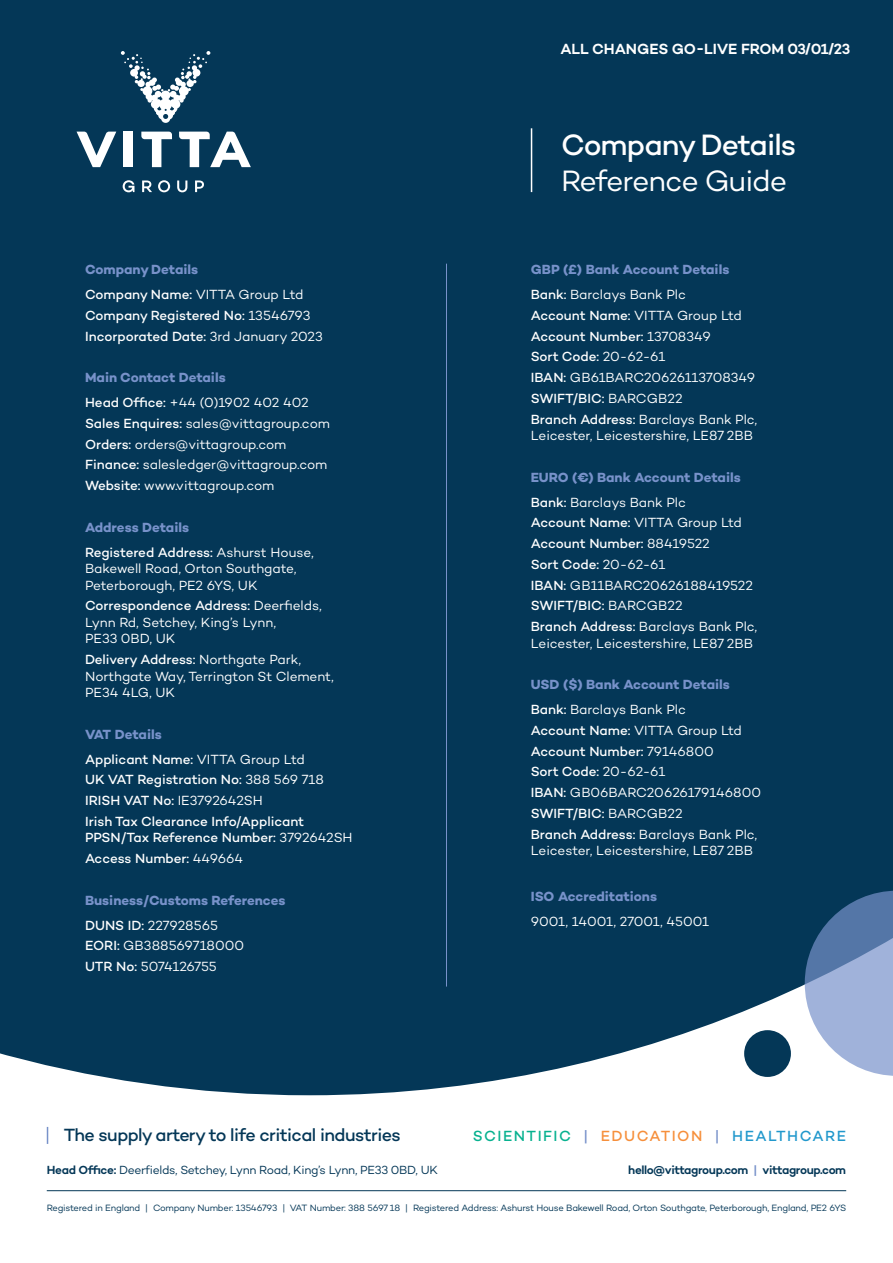
<style>
.page{position:relative;width:893px;height:1263px;background:#043757}
.page>*{position:absolute;margin:0;border:0;box-sizing:border-box;transform-origin:0 0}
.t1{font:500 30px/36px "Campton";letter-spacing:-.03em;color:#fff}
.t2{font:500 18px "Campton";letter-spacing:-.03em;color:#043757}
.t3{font:500 15px "Campton";letter-spacing:.1em;color:#07b18f}
.t4{font:600 15px "Campton";letter-spacing:-.005em;color:#fff}
.t5{font:13.5px/16.5px "Campton";letter-spacing:-.005em;color:#fff}
.t6{font:500 13.5px/16.5px "Campton";color:#fff}
.t7{font:700 13.5px "Campton";color:#7892ca}
.t8{font:12px "Campton";letter-spacing:-.025em;color:#043757}
.t9{font:600 12px "Campton";letter-spacing:-.03em;color:#043757}
.t10{font:9.3px "Campton";letter-spacing:-.025em;color:#043757}
.s1{font-weight:500}
.s2{font-weight:400}
.s3{color:#7892ca}
.s4{color:#f68f3b}
.s5{color:#2198cc}
.s6{font-weight:600}
</style>
<div class="page">
<svg style="left:0;top:890px;width:893px;height:373px;fill:#fff"></svg>
<svg style="left:123px;top:180px;width:11px;height:12px"></svg>
<svg style="left:142px;top:180px;width:10px;height:12px"></svg>
<svg style="left:158px;top:180px;width:12px;height:12px"></svg>
<svg style="left:177px;top:180px;width:10px;height:12px"></svg>
<svg style="left:195px;top:180px;width:9px;height:12px"></svg>
<svg style="left:77px;top:132px;width:39px;height:35px"></svg>
<div style="left:124px;top:132px;width:9px;height:35px;background:#fff"></div>
<svg style="left:141px;top:132px;width:31px;height:35px"></svg>
<svg style="left:179px;top:132px;width:72px;height:35px"></svg>
<svg style="left:121px;top:51px;width:89px;height:72px"></svg>
<hr style="left:531px;top:128px;width:1px;height:64px;background:#fff">
<hr style="left:47px;top:1190px;width:799px;height:1px;background:#043757">
<svg style="left:47px;top:1127px;width:1px;height:17px"></svg>
<hr style="left:446px;top:264px;width:1px;height:722px;background:#7892ca">
<svg style="left:805px;top:891px;width:88px;height:185px;background:#849cc1"></svg>
<div style="left:744px;top:1030px;width:47px;height:47px;background:#043757;border-radius:50%"></div>
<p class="t4" style="left:560px;top:39px;width:291px">ALL CHANGES GO-LIVE FROM 03/01/23</p>
<p class="t7" style="left:85px;top:261px;width:115px">Company Details</p>
<p class="t5" style="left:85px;top:286px;width:220px"><span class="s1">Company Name:</span> VITTA Group Ltd</p>
<p class="t6" style="left:85px;top:307px;width:227px">Company Registered No: <span class="s2">13546793</span></p>
<p class="t6" style="left:85px;top:327px;width:239px">Incorporated Date: <span class="s2">3rd January 2023</span></p>
<p class="t7" style="left:85px;top:369px;width:142px">Main Contact Details</p>
<p class="t5" style="left:85px;top:394px;width:225px"><span class="s1">Head Office:</span> +44 (0)1902 402 402</p>
<p class="t5" style="left:85px;top:415px;width:246px"><span class="s1">Sales Enquires:</span> sales@vittagroup.com</p>
<p class="t5" style="left:85px;top:435px;width:203px"><span class="s1">Orders:</span> orders@vittagroup.com</p>
<p class="t5" style="left:85px;top:456px;width:244px"><span class="s1">Finance:</span> salesledger@vittagroup.com</p>
<p class="t5" style="left:85px;top:477px;width:191px"><span class="s1">Website:</span> www.vittagroup.com</p>
<p class="t7" style="left:85px;top:518px;width:106px">Address Details</p>
<p class="t5" style="left:85px;top:543px;width:230px"><span class="s1">Registered Address:</span> Ashurst House,<br>Bakewell Road, Orton Southgate,<br>Peterborough, PE2 6YS, UK</p>
<p class="t5" style="left:85px;top:597px;width:238px"><span class="s1">Correspondence Address:</span> Deerfields,<br>Lynn Rd, Setchey, King’s Lynn,<br>PE33 0BD, UK</p>
<p class="t5" style="left:85px;top:651px;width:250px"><span class="s1">Delivery Address:</span> Northgate Park,<br>Northgate Way, Terrington St Clement,<br>PE34 4LG, UK</p>
<p class="t7" style="left:85px;top:725px;width:78px">VAT Details</p>
<p class="t6" style="left:85px;top:750px;width:221px">Applicant Name: <span class="s2">VITTA Group Ltd</span></p>
<p class="t6" style="left:85px;top:771px;width:240px">UK VAT Registration No: <span class="s2">388 569 718</span></p>
<p class="t6" style="left:85px;top:792px;width:179px">IRISH VAT No: <span class="s2">IE3792642SH</span></p>
<p class="t6" style="left:85px;top:813px;width:269px">Irish Tax Clearance Info/Applicant<br>PPSN/Tax Reference Number: <span class="s2">3792642SH</span></p>
<p class="t6" style="left:85px;top:850px;width:160px">Access Number: <span class="s2">449664</span></p>
<p class="t7" style="left:85px;top:891px;width:202px">Business/Customs References</p>
<p class="t5" style="left:85px;top:916px;width:134px"><span class="s1">DUNS ID:</span> 227928565</p>
<p class="t5" style="left:85px;top:937px;width:161px"><span class="s1">EORI:</span> GB388569718000</p>
<p class="t5" style="left:85px;top:958px;width:133px"><span class="s1">UTR No:</span> 5074126755</p>
<p class="t2" style="left:64px;top:1123px;width:338px">The supply artery to life critical industries</p>
<p class="t1" style="left:561px;top:126px;width:237px">Company Details<br><span class="s2">Reference Guide</span></p>
<p class="t7" style="left:531px;top:261px;width:200px">GBP (£) Bank Account Details</p>
<p class="t5" style="left:531px;top:286px;width:157px"><span class="s1">Bank:</span> Barclays Bank Plc</p>
<p class="t5" style="left:531px;top:307px;width:213px"><span class="s1">Account Name:</span> VITTA Group Ltd</p>
<p class="t6" style="left:531px;top:327px;width:181px">Account Number: <span class="s2">13708349</span></p>
<p class="t6" style="left:531px;top:348px;width:136px">Sort Code: <span class="s2">20-62-61</span></p>
<p class="t5" style="left:531px;top:369px;width:226px"><span class="s1">IBAN:</span> GB61BARC20626113708349</p>
<p class="t6" style="left:531px;top:390px;width:153px">SWIFT/BIC: <span class="s2">BARCGB22</span></p>
<p class="t5" style="left:531px;top:410px;width:228px"><span class="s1">Branch Address:</span> Barclays Bank Plc,<br>Leicester, Leicestershire, LE87 2BB</p>
<p class="t7" style="left:531px;top:468px;width:212px">EURO (€) Bank Account Details</p>
<p class="t5" style="left:531px;top:493px;width:157px"><span class="s1">Bank:</span> Barclays Bank Plc</p>
<p class="t5" style="left:531px;top:514px;width:213px"><span class="s1">Account Name:</span> VITTA Group Ltd</p>
<p class="t6" style="left:531px;top:535px;width:180px">Account Number: <span class="s2">88419522</span></p>
<p class="t6" style="left:531px;top:556px;width:136px">Sort Code: <span class="s2">20-62-61</span></p>
<p class="t5" style="left:531px;top:576px;width:224px"><span class="s1">IBAN:</span> GB11BARC20626188419522</p>
<p class="t6" style="left:531px;top:597px;width:153px">SWIFT/BIC: <span class="s2">BARCGB22</span></p>
<p class="t5" style="left:531px;top:618px;width:228px"><span class="s1">Branch Address:</span> Barclays Bank Plc,<br>Leicester, Leicestershire, LE87 2BB</p>
<p class="t7" style="left:531px;top:676px;width:201px">USD ($) Bank Account Details</p>
<p class="t5" style="left:531px;top:701px;width:157px"><span class="s1">Bank:</span> Barclays Bank Plc</p>
<p class="t5" style="left:531px;top:722px;width:213px"><span class="s1">Account Name:</span> VITTA Group Ltd</p>
<p class="t6" style="left:531px;top:742px;width:184px">Account Number: <span class="s2">79146800</span></p>
<p class="t6" style="left:531px;top:763px;width:136px">Sort Code: <span class="s2">20-62-61</span></p>
<p class="t5" style="left:531px;top:784px;width:232px"><span class="s1">IBAN:</span> GB06BARC20626179146800</p>
<p class="t6" style="left:531px;top:805px;width:153px">SWIFT/BIC: <span class="s2">BARCGB22</span></p>
<p class="t5" style="left:531px;top:825px;width:228px"><span class="s1">Branch Address:</span> Barclays Bank Plc,<br>Leicester, Leicestershire, LE87 2BB</p>
<p class="t7" style="left:531px;top:888px;width:128px">ISO Accreditations</p>
<p class="t5" style="left:531px;top:913px;width:180px">9001, 14001, 27001, 45001</p>
<p class="t3" style="left:473px;top:1126px;width:375px">SCIENTIFIC <span class="s3">|</span> <span class="s4">EDUCATION</span> <span class="s3">|</span> <span class="s5">HEALTHCARE</span></p>
<p class="t8" style="left:47px;top:1162px;width:393px"><span class="s6">Head Office:</span> Deerfields, Setchey, Lynn Road, King’s Lynn, PE33 0BD, UK</p>
<p class="t9" style="left:628px;top:1162px;width:219px">hello@vittagroup.com <span class="s3">|</span> vittagroup.com</p>
<p class="t10" style="left:47px;top:1202px;width:801px">Registered in England | Company Number: 13546793 | VAT Number: 388 5697 18 | Registered Address: Ashurst House Bakewell Road, Orton Southgate, Peterborough, England, PE2 6YS</p>
</div>
